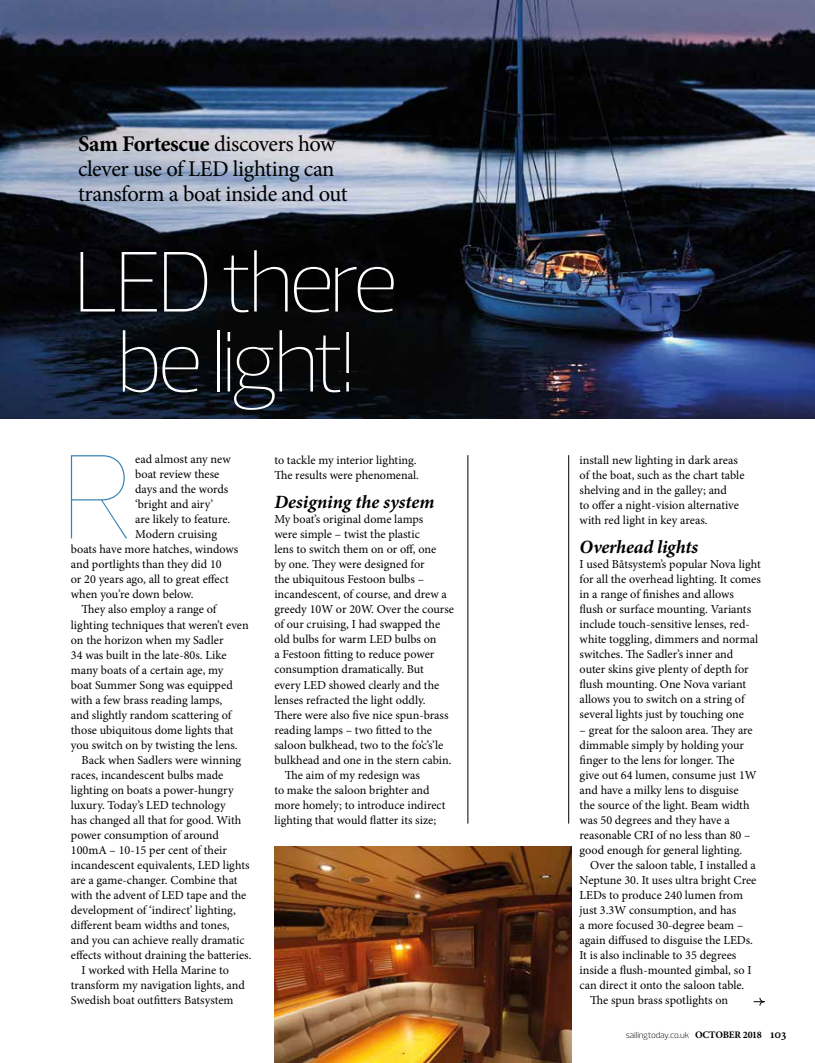
<style>
.page{position:relative;width:815px;height:1063px;background:#fff}
.page>*{position:absolute;margin:0;border:0;box-sizing:border-box;transform-origin:0 0}
.t1{font:100 122.5px "Prelo";color:#3684b2}
.t2{font:200 87.5px/80px "Prelo";letter-spacing:-.07em;color:#fff;text-align:center}
.t3{font:22.5px/25px "Minion Pro";letter-spacing:-.02em;color:#000}
.t4{font:italic 700 18.75px "Minion Pro";color:#000}
.t5{font:12.25px/15px "Minion Pro";color:#000}
.t6{font:300 8.75px "Prelo";letter-spacing:-.01em;color:#000}
.s1{font-weight:700}
.s2{font-family:"Minion Pro";font-weight:700;font-size:10px}
.s3{font-family:"Minion Pro";font-weight:600;font-size:12.5px}
</style>
<div class="page">
<img style="left:0;top:0;width:815px;height:418px">
<hr style="left:568px;top:455px;width:1px;height:368px;background:#000">
<hr style="left:468px;top:455px;width:1px;height:368px;background:#000">
<img style="left:274px;top:847px;width:298px;height:216px">
<svg style="left:754px;top:997px;width:11px;height:9px"></svg>
<h3 class="t3" style="left:78px;top:132px;width:271px"><span class="s1">Sam Fortescue</span> discovers how clever use of LED lighting can transform a boat inside and out</h3>
<h2 class="t2" style="left:73px;top:241px;width:327px">LED there be light!</h2>
<h1 class="t1" style="left:60px;top:428px;width:77px">R</h1>
<p class="t5" style="left:135px;top:452px;width:97px">ead almost any new</p>
<p class="t5" style="left:135px;top:467px;width:86px">boat review these</p>
<p class="t5" style="left:135px;top:482px;width:95px">days and the words</p>
<p class="t5" style="left:135px;top:497px;width:79px">‘bright and airy’</p>
<p class="t5" style="left:135px;top:512px;width:97px">are likely to feature.</p>
<p class="t5" style="left:135px;top:527px;width:84px">Modern cruising</p>
<p class="t5" style="left:71px;top:542px;width:169px">boats have more hatches, windows</p>
<p class="t5" style="left:71px;top:557px;width:152px">and portlights than they did 10</p>
<p class="t5" style="left:71px;top:572px;width:159px">or 20 years ago, all to great effect</p>
<p class="t5" style="left:71px;top:587px;width:124px">when you’re down below.</p>
<p class="t5" style="left:81px;top:602px;width:137px">They also employ a range of</p>
<p class="t5" style="left:71px;top:617px;width:179px">lighting techniques that weren’t even</p>
<p class="t5" style="left:71px;top:632px;width:154px">on the horizon when my Sadler</p>
<p class="t5" style="left:71px;top:647px;width:157px">34 was built in the late-80s. Like</p>
<p class="t5" style="left:71px;top:662px;width:154px">many boats of a certain age, my</p>
<p class="t5" style="left:71px;top:677px;width:163px">boat Summer Song was equipped</p>
<p class="t5" style="left:71px;top:692px;width:153px">with a few brass reading lamps,</p>
<p class="t5" style="left:71px;top:707px;width:162px">and slightly random scattering of</p>
<p class="t5" style="left:71px;top:722px;width:164px">those ubiquitous dome lights that</p>
<p class="t5" style="left:71px;top:737px;width:168px">you switch on by twisting the lens.</p>
<p class="t5" style="left:81px;top:752px;width:161px">Back when Sadlers were winning</p>
<p class="t5" style="left:71px;top:767px;width:154px">races, incandescent bulbs made</p>
<p class="t5" style="left:71px;top:782px;width:164px">lighting on boats a power-hungry</p>
<p class="t5" style="left:71px;top:797px;width:156px">luxury. Today’s LED technology</p>
<p class="t5" style="left:71px;top:812px;width:172px">has changed all that for good. With</p>
<p class="t5" style="left:71px;top:827px;width:150px">power consumption of around</p>
<p class="t5" style="left:71px;top:842px;width:158px">100mA – 10-15 per cent of their</p>
<p class="t5" style="left:71px;top:857px;width:180px">incandescent equivalents, LED lights</p>
<p class="t5" style="left:71px;top:872px;width:168px">are a game-changer. Combine that</p>
<p class="t5" style="left:71px;top:887px;width:177px">with the advent of LED tape and the</p>
<p class="t5" style="left:71px;top:902px;width:166px">development of ‘indirect’ lighting,</p>
<p class="t5" style="left:71px;top:917px;width:160px">different beam widths and tones,</p>
<p class="t5" style="left:71px;top:932px;width:175px">and you can achieve really dramatic</p>
<p class="t5" style="left:71px;top:947px;width:182px">effects without draining the batteries.</p>
<p class="t5" style="left:81px;top:962px;width:149px">I worked with Hella Marine to</p>
<p class="t5" style="left:71px;top:977px;width:176px">transform my navigation lights, and</p>
<p class="t5" style="left:71px;top:992px;width:164px">Swedish boat outfitters Batsystem</p>
<p class="t5" style="left:274px;top:452px;width:146px">to tackle my interior lighting.<br>The results were phenomenal.</p>
<h3 class="t4" style="left:274px;top:489px;width:162px">Designing the system</h3>
<p class="t5" style="left:274px;top:512px;width:150px">My boat’s original dome lamps</p>
<p class="t5" style="left:274px;top:527px;width:147px">were simple – twist the plastic</p>
<p class="t5" style="left:274px;top:542px;width:163px">lens to switch them on or off, one</p>
<p class="t5" style="left:274px;top:557px;width:152px">by one. They were designed for</p>
<p class="t5" style="left:274px;top:572px;width:151px">the ubiquitous Festoon bulbs –</p>
<p class="t5" style="left:274px;top:587px;width:174px">incandescent, of course, and drew a</p>
<p class="t5" style="left:274px;top:602px;width:181px">greedy 10W or 20W. Over the course</p>
<p class="t5" style="left:274px;top:617px;width:167px">of our cruising, I had swapped the</p>
<p class="t5" style="left:274px;top:632px;width:164px">old bulbs for warm LED bulbs on</p>
<p class="t5" style="left:274px;top:647px;width:162px">a Festoon fitting to reduce power</p>
<p class="t5" style="left:274px;top:662px;width:151px">consumption dramatically. But</p>
<p class="t5" style="left:274px;top:677px;width:167px">every LED showed clearly and the</p>
<p class="t5" style="left:274px;top:692px;width:153px">lenses refracted the light oddly.</p>
<p class="t5" style="left:274px;top:707px;width:176px">There were also five nice spun-brass</p>
<p class="t5" style="left:274px;top:722px;width:159px">reading lamps – two fitted to the</p>
<p class="t5" style="left:274px;top:737px;width:170px">saloon bulkhead, two to the fo’c’s’le</p>
<p class="t5" style="left:274px;top:752px;width:179px">bulkhead and one in the stern cabin.</p>
<p class="t5" style="left:285px;top:767px;width:136px">The aim of my redesign was</p>
<p class="t5" style="left:274px;top:782px;width:157px">to make the saloon brighter and</p>
<p class="t5" style="left:274px;top:797px;width:173px">more homely; to introduce indirect</p>
<p class="t5" style="left:274px;top:812px;width:163px">lighting that would flatter its size;</p>
<p class="t5" style="left:580px;top:452px;width:166px">install new lighting in dark areas of the boat, such as the chart table shelving and in the galley; and<br>to offer a night-vision alternative with red light in key areas.</p>
<h3 class="t4" style="left:580px;top:534px;width:120px">Overhead lights</h3>
<p class="t5" style="left:580px;top:557px;width:183px">I used Båtsystem’s popular Nova light for all the overhead lighting. It comes in a range of finishes and allows<br>flush or surface mounting. Variants include touch-sensitive lenses, red&shy;white toggling, dimmers and normal switches. The Sadler’s inner and outer skins give plenty of depth for flush mounting. One Nova variant allows you to switch on a string of several lights just by touching one</p>
<p class="t5" style="left:580px;top:722px;width:179px">– great for the saloon area. They are dimmable simply by holding your finger to the lens for longer. The give out 64 lumen, consume just 1W and have a milky lens to disguise the source of the light. Beam width was 50 degrees and they have a reasonable CRI of no less than 80 – good enough for general lighting.</p>
<p class="t5" style="left:590px;top:857px;width:167px">Over the saloon table, I installed a</p>
<p class="t5" style="left:580px;top:872px;width:178px">Neptune 30. It uses ultra bright Cree</p>
<p class="t5" style="left:580px;top:887px;width:165px">LEDs to produce 240 lumen from</p>
<p class="t5" style="left:580px;top:902px;width:158px">just 3.3W consumption, and has</p>
<p class="t5" style="left:580px;top:917px;width:165px">a more focused 30-degree beam –</p>
<p class="t5" style="left:580px;top:932px;width:175px">again diffused to disguise the LEDs.</p>
<p class="t5" style="left:580px;top:947px;width:158px">It is also inclinable to 35 degrees</p>
<p class="t5" style="left:580px;top:962px;width:173px">inside a flush-mounted gimbal, so I</p>
<p class="t5" style="left:580px;top:977px;width:166px">can direct it onto the saloon table.</p>
<p class="t5" style="left:590px;top:992px;width:139px">The spun brass spotlights on</p>
<p class="t6" style="left:626px;top:1030px;width:162px">sailingtoday.co.uk <span class="s2">OCTOBER 2018</span> <span class="s3">103</span></p>
</div>
